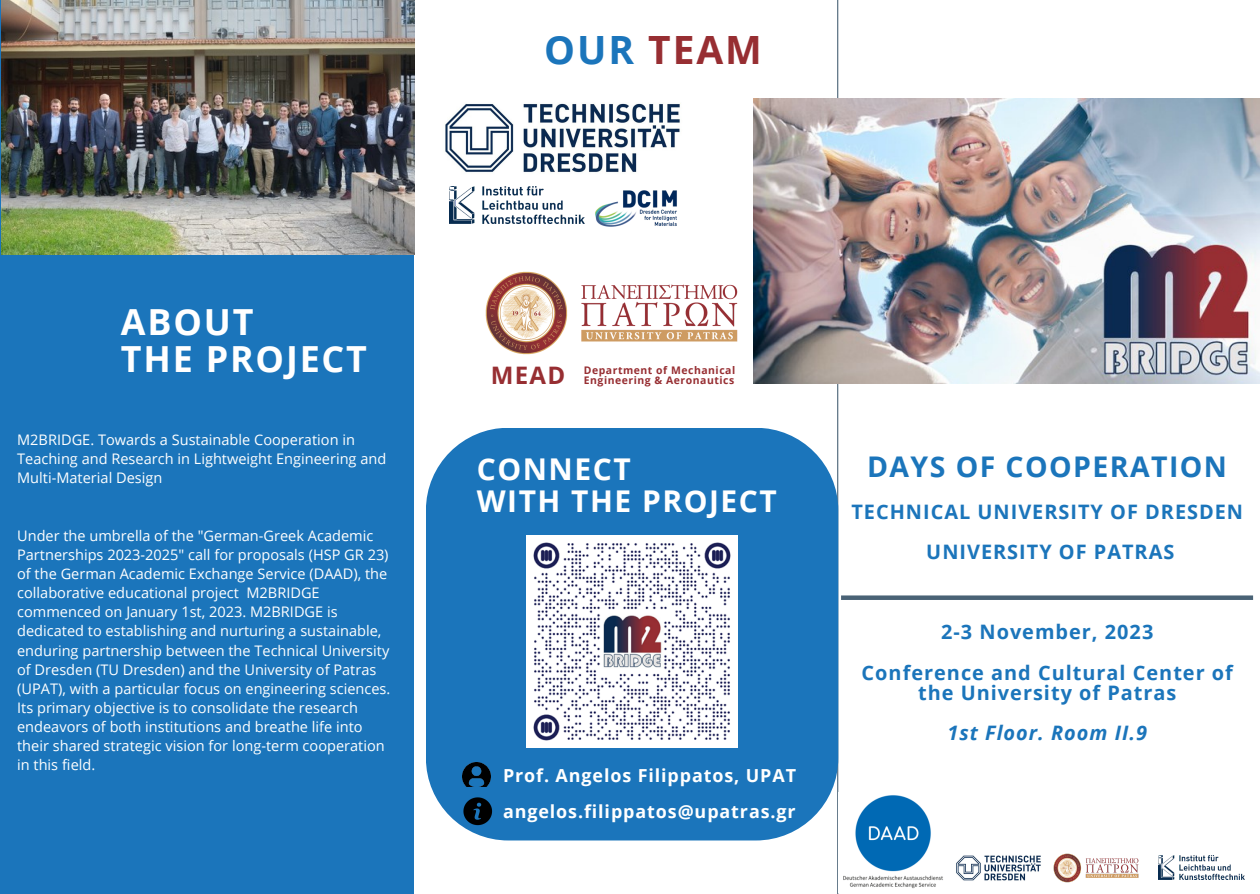
<style>
.page{position:relative;width:1260px;height:894px;background:#fff}
.page>*{position:absolute;margin:0;border:0;box-sizing:border-box;transform-origin:0 0}
.t1{font:700 39px "Open Sans";letter-spacing:.05em;color:#972e32}
.t2{font:700 35.85px "Open Sans";letter-spacing:.05em;color:#fff}
.t3{font:700 30px "Open Sans";letter-spacing:.05em;color:#fff}
.t4{font:700 28.5px "Open Sans";letter-spacing:.05em;color:#1b75bb}
.t5{font:700 24.15px "Open Sans";color:#972e32}
.t6{font:700 19.95px/20.2px "Open Sans";letter-spacing:.05em;color:#1b75bb;text-align:center}
.t7{font:italic 700 19.95px "Open Sans";letter-spacing:.05em;color:#1b75bb}
.t8{font:700 18px "Open Sans";letter-spacing:.05em;color:#fff}
.t9{font:14.55px/19px "Open Sans";color:#fff}
.t10{font:700 10.5px "Open Sans";letter-spacing:.05em;color:#972e32}
.s1{color:#1b75bb}
</style>
<div class="page">
<div style="left:0;top:0;width:414px;height:893px;background:#1b75bb"></div>
<hr style="left:837px;top:0;width:1px;height:893px;background:#4a6376">
<img style="left:753px;top:99px;width:506px;height:284px">
<svg style="left:841px;top:595px;width:412px;height:4px;background:#5e7585"></svg>
<img style="left:843px;top:795px;width:100px;height:94px">
<img style="left:1158px;top:855px;width:87px;height:24px">
<img style="left:956px;top:855px;width:85px;height:26px">
<img style="left:1053px;top:853px;width:86px;height:30px">
<div style="left:426px;top:427px;width:412px;height:413px;background:#1b75bb;border-radius:82px"></div>
<img style="left:463px;top:797px;width:30px;height:29px">
<img style="left:463px;top:762px;width:28px;height:24px">
<img style="left:526px;top:535px;width:212px;height:212px">
<img style="left:1px;top:0;width:414px;height:254px">
<img style="left:445px;top:103px;width:236px;height:70px">
<img style="left:449px;top:186px;width:135px;height:37px">
<img style="left:595px;top:190px;width:82px;height:36px">
<img style="left:485px;top:271px;width:253px;height:84px">
<p class="t1" style="left:544px;top:22px;width:219px"><span class="s1">OUR</span> TEAM</p>
<p class="t2" style="left:121px;top:296px;width:134px">ABOUT</p>
<p class="t2" style="left:121px;top:333px;width:248px">THE PROJECT</p>
<p class="t9" style="left:17px;top:430px;width:371px">M2BRIDGE. Towards a Sustainable Cooperation in<br>Teaching and Research in Lightweight Engineering and<br>Multi-Material Design</p>
<p class="t9" style="left:17px;top:525px;width:375px">Under the umbrella of the "German-Greek Academic Partnerships 2023-2025" call for proposals (HSP GR 23) of the German Academic Exchange Service (DAAD), the collaborative educational project M2BRIDGE commenced on January 1st, 2023. M2BRIDGE is dedicated to establishing and nurturing a sustainable, enduring partnership between the Technical University of Dresden (TU Dresden) and the University of Patras (UPAT), with a particular focus on engineering sciences.<br>Its primary objective is to consolidate the research endeavors of both institutions and breathe life into their shared strategic vision for long-term cooperation in this field.</p>
<p class="t5" style="left:491px;top:358px;width:76px">MEAD</p>
<p class="t10" style="left:584px;top:362px;width:153px">Department of Mechanical</p>
<p class="t10" style="left:584px;top:373px;width:152px">Engineering &amp; Aeronautics</p>
<p class="t3" style="left:477px;top:448px;width:155px">CONNECT</p>
<p class="t3" style="left:477px;top:479px;width:301px">WITH THE PROJECT</p>
<p class="t8" style="left:503px;top:762px;width:295px">Prof. Angelos Filippatos, UPAT</p>
<p class="t8" style="left:503px;top:798px;width:294px">angelos.filippatos@upatras.gr</p>
<p class="t4" style="left:867px;top:446px;width:361px">DAYS OF COOPERATION</p>
<p class="t6" style="left:851px;top:500px;width:393px">TECHNICAL UNIVERSITY OF DRESDEN</p>
<p class="t6" style="left:926px;top:541px;width:250px">UNIVERSITY OF PATRAS</p>
<p class="t6" style="left:941px;top:621px;width:214px">2-3 November, 2023</p>
<p class="t6" style="left:862px;top:661px;width:373px">Conference and Cultural Center of the University of Patras</p>
<p class="t7" style="left:947px;top:718px;width:201px">1st Floor. Room II.9</p>
</div>
